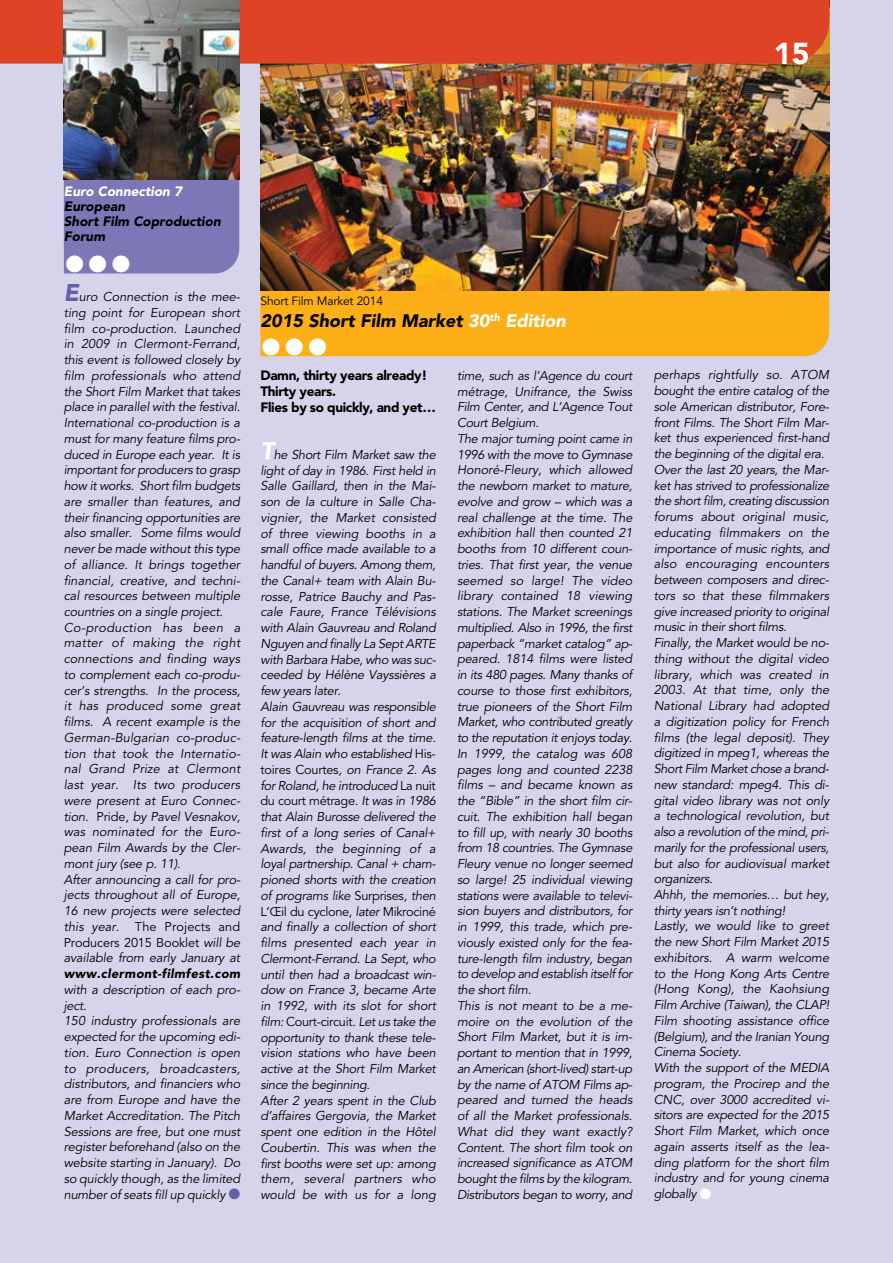
<style>
.page{position:relative;width:893px;height:1263px;background:#d6d4ea}
.page>*{position:absolute;margin:0;border:0;box-sizing:border-box;transform-origin:0 0}
.t1{font:900 30px "Avenir";color:#fff}
.t2{font:23.4px "Zapf Dingbats ITC";color:#fff}
.t3{font:italic 900 18px "Avenir";color:#000}
.t4{font:900 13.5px/15.8px "Avenir";letter-spacing:-.025em;color:#000}
.t5{font:italic 900 13.5px/15px "Avenir";color:#000}
.t6{font:italic 900 13.5px "Avenir";color:#fff}
.t7{font:italic 12.75px/15.8px "Avenir";letter-spacing:-.015em;color:#000}
.t8{font:italic 900 12.75px "Avenir";letter-spacing:.03em;color:#000}
.t9{font:12px "Avenir";letter-spacing:-.01em;color:#000}
.s1{font-weight:900;font-size:24px;color:#645faa}
.s2{font-style:normal}
.s3{color:#645faa}
.s4{color:#fff}
.s5{font-weight:900;font-size:24px;color:#fff}
</style>
<div class="page">
<div style="left:260px;top:290px;width:569px;height:66px;background:#fcaf17"></div>
<img style="left:260px;top:64px;width:569px;height:226px">
<div style="left:64px;top:180px;width:175px;height:94px;background:#7d77b7"></div>
<div style="left:0;top:0;width:829px;height:64px;background:#de4326"></div>
<img style="left:64px;top:0;width:175px;height:180px">
<h1 class="t1" style="left:774px;top:35px;width:37px">15</h1>
<p class="t6" style="left:64px;top:184px;width:120px">Euro Connection 7</p>
<p class="t5" style="left:64px;top:199px;width:158px">European<br>Short Film Coproduction<br>Forum</p>
<h2 class="t2" style="left:65px;top:253px;width:67px">●●●</h2>
<p class="t7" style="left:64px;top:289px;width:178px"><span class="s1">E</span>uro Connection is the mee&shy;ting point for European short film co-production. Launched in 2009 in Clermont-Ferrand, this event is followed closely by film professionals who attend the Short Film Market that takes place in parallel with the festival.<br>International co-production is a must for many feature films pro&shy;duced in Europe each year. It is important for producers to grasp how it works. Short film budgets are smaller than features, and their financing opportunities are also smaller. Some films would never be made without this type of alliance. It brings together financial, creative, and techni&shy;cal resources between multiple countries on a single project.<br>Co-production has been a matter of making the right connections and finding ways to complement each co-produ&shy;cer’s strengths. In the process, it has produced some great films. A recent example is the<br>German-Bulgarian co-produc&shy;tion that took the Internatio&shy;nal Grand Prize at Clermont last year. Its two producers were present at Euro Connec&shy;tion. <span class="s2">Pride</span>, by Pavel Vesnakov, was nominated for the Euro&shy;pean Film Awards by the Cler&shy;mont jury (see p. 11).<br>After announcing a call for pro&shy;jects throughout all of Europe,<br>16 new projects were selected this year. <span class="s2">The Projects and<br>Producers 2015 Booklet</span> will be available from early January at</p>
<p class="t8" style="left:64px;top:966px;width:178px">www.clermont-filmfest.com</p>
<p class="t7" style="left:64px;top:982px;width:178px">with a description of each pro&shy;ject.<br>150 industry professionals are expected for the upcoming edi&shy;tion. Euro Connection is open to producers, broadcasters, distributors, and financiers who are from Europe and have the<br>Market Accreditation. The Pitch<br>Sessions are free, but one must register beforehand (also on the website starting in January). Do so quickly though, as the limited number of seats fill up quickly <span class="s3">●</span></p>
<p class="t9" style="left:260px;top:294px;width:124px">Short Film Market 2014</p>
<h3 class="t3" style="left:260px;top:310px;width:307px">2015 Short Film Market <span class="s4">30</span><sup>th</sup> <span class="s4">Edition</span></h3>
<h2 class="t2" style="left:262px;top:336px;width:67px">●●●</h2>
<p class="t4" style="left:260px;top:367px;width:177px">Damn, thirty years already!<br>Thirty years.<br>Flies by so quickly, and yet…</p>
<p class="t7" style="left:260px;top:447px;width:177px"><span class="s5">T</span>he Short Film Market saw the light of day in 1986. First held in<br>Salle Gaillard, then in the Mai&shy;son de la culture in Salle Cha&shy;vignier, the Market consisted of three viewing booths in a small office made available to a handful of buyers. Among them, the Canal+ team with Alain Bu&shy;rosse, Patrice Bauchy and Pas&shy;cale Faure, France Télévisions with Alain Gauvreau and Roland<br>Nguyen and finally La Sept ARTE with Barbara Habe, who was suc&shy;ceeded by Hélène Vayssières a few years later.<br>Alain Gauvreau was responsible for the acquisition of short and feature-length films at the time.<br>It was Alain who established <span class="s2">His&shy;toires Courtes</span>, on France 2. As for Roland, he introduced <span class="s2">La nuit du court métrage</span>. It was in 1986 that Alain Burosse delivered the first of a long series of Canal+<br>Awards, the beginning of a loyal partnership. Canal + cham&shy;pioned shorts with the creation of programs like <span class="s2">Surprises</span>, then<br><span class="s2">L’Œil du cyclone</span>, later <span class="s2">Mikrociné </span>and finally a collection of short films presented each year in<br>Clermont-Ferrand. La Sept, who until then had a broadcast win&shy;dow on France 3, became Arte in 1992, with its slot for short film: <span class="s2">Court-circuit.</span> Let us take the opportunity to thank these tele&shy;vision stations who have been active at the Short Film Market since the beginning.<br>After 2 years spent in the Club d’affaires Gergovia, the Market spent one edition in the Hôtel<br>Coubertin. This was when the first booths were set up: among them, several partners who would be with us for a long</p>
<p class="t7" style="left:457px;top:368px;width:177px">time, such as l’Agence du court métrage, Unifrance, the Swiss<br>Film Center, and L’Agence Tout<br>Court Belgium.<br>The major turning point came in<br>1996 with the move to Gymnase<br>Honoré-Fleury, which allowed the newborn market to mature, evolve and grow – which was a real challenge at the time. The exhibition hall then counted 21 booths from 10 different coun&shy;tries. That first year, the venue seemed so large! The video library contained 18 viewing stations. The Market screenings multiplied. Also in 1996, the first paperback “market catalog” ap&shy;peared. 1814 films were listed in its 480 pages. Many thanks of course to those first exhibitors, true pioneers of the Short Film<br>Market, who contributed greatly to the reputation it enjoys today.<br>In 1999, the catalog was 608 pages long and counted 2238 films – and became known as the “Bible” in the short film cir&shy;cuit. The exhibition hall began to fill up, with nearly 30 booths from 18 countries. The Gymnase<br>Fleury venue no longer seemed so large! 25 individual viewing stations were available to televi&shy;sion buyers and distributors, for in 1999, this trade, which pre&shy;viously existed only for the fea&shy;ture-length film industry, began to develop and establish itself for the short film.<br>This is not meant to be a me&shy;moire on the evolution of the<br>Short Film Market, but it is im&shy;portant to mention that in 1999, an American (short-lived) start-up by the name of ATOM Films ap&shy;peared and turned the heads of all the Market professionals.<br>What did they want exactly?<br>Content. The short film took on increased significance as ATOM bought the films by the kilogram.<br>Distributors began to worry, and</p>
<p class="t7" style="left:654px;top:367px;width:177px">perhaps rightfully so. ATOM bought the entire catalog of the sole American distributor, Fore&shy;front Films. The Short Film Mar&shy;ket thus experienced first-hand the beginning of the digital era.<br>Over the last 20 years, the Mar&shy;ket has strived to professionalize the short film, creating discussion forums about original music, educating filmmakers on the importance of music rights, and also encouraging encounters between composers and direc&shy;tors so that these filmmakers give increased priority to original music in their short films.<br>Finally, the Market would be no&shy;thing without the digital video library, which was created in<br>2003. At that time, only the<br>National Library had adopted a digitization policy for French films (the legal deposit). They digitized in mpeg1, whereas the<br>Short Film Market chose a brand&shy;new standard: mpeg4. This di&shy;gital video library was not only a technological revolution, but also a revolution of the mind, pri&shy;marily for the professional users, but also for audiovisual market organizers.<br>Ahhh, the memories… but hey, thirty years isn’t nothing!<br>Lastly, we would like to greet the new Short Film Market 2015 exhibitors. A warm welcome to the Hong Kong Arts Centre (Hong Kong), the Kaohsiung<br>Film Archive (Taiwan), the CLAP!<br>Film shooting assistance office (Belgium), and the Iranian Young<br>Cinema Society.<br>With the support of the MEDIA program, the Procirep and the<br>CNC, over 3000 accredited vi&shy;sitors are expected for the 2015<br>Short Film Market, which once again asserts itself as the lea&shy;ding platform for the short film industry and for young cinema globally <span class="s4">●</span></p>
</div>
